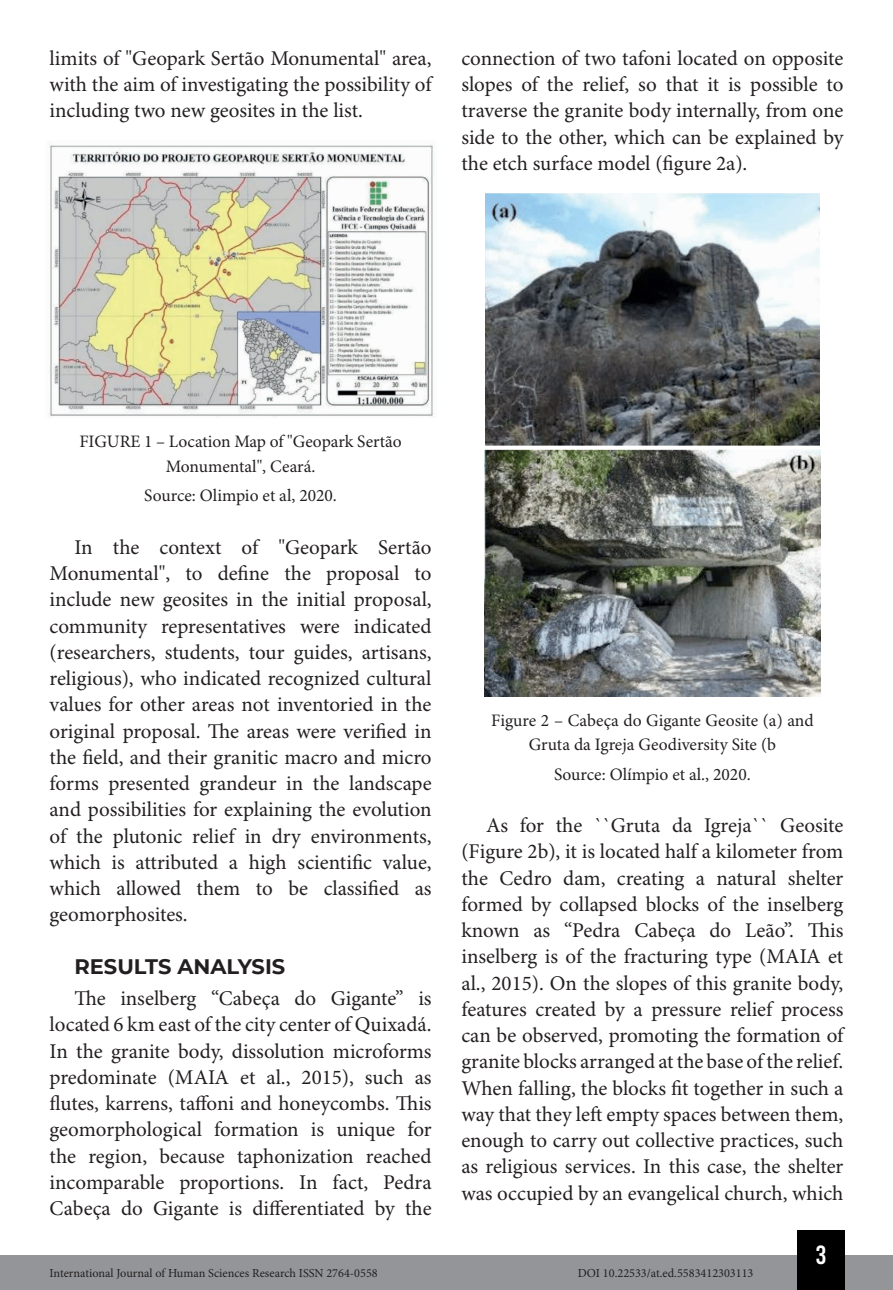
<style>
.page{position:relative;width:893px;height:1290px;background:#fff}
.page>*{position:absolute;margin:0;border:0;box-sizing:border-box;transform-origin:0 0}
.t1{font:26.25px "Bebas Kai";color:#fff}
.t2{font:21px/26.2px "Minion Pro";color:#231f20;text-align:justify}
.t3{font:700 21px "Montserrat";color:#231f20}
.t4{font:17.5px/24.5px "Minion Pro";color:#231f20;text-align:center}
.t5{font:12.25px "Minion Pro";color:#231f20}
</style>
<div class="page">
<div style="left:0;top:1255px;width:893px;height:35px;background:#939598"></div>
<div style="left:797px;top:1230px;width:48px;height:60px;background:#000"></div>
<img style="left:50px;top:145px;width:384px;height:273px">
<img style="left:486px;top:193px;width:333px;height:253px">
<img style="left:484px;top:449px;width:337px;height:247px">
<p class="t2" style="left:50px;top:46px;width:383px">limits of "Geopark Sertão Monumental" area, with the aim of investigating the possibility of including two new geosites in the list.</p>
<p class="t2" style="left:461px;top:46px;width:384px">connection of two tafoni located on opposite slopes of the relief, so that it is possible to traverse the granite body internally, from one side to the other, which can be explained by the etch surface model (figure 2a).</p>
<p class="t4" style="left:79px;top:430px;width:324px">FIGURE 1 – Location Map of "Geopark Sertão<br>Monumental", Ceará.</p>
<p class="t4" style="left:144px;top:484px;width:194px">Source: Olimpio et al, 2020.</p>
<p class="t2" style="left:50px;top:535px;width:384px;text-indent:25px">In the context of "Geopark Sertão Monumental", to define the proposal to include new geosites in the initial proposal, community representatives were indicated (researchers, students, tour guides, artisans, religious), who indicated recognized cultural values for other areas not inventoried in the original proposal. The areas were verified in the field, and their granitic macro and micro forms presented grandeur in the landscape and possibilities for explaining the evolution of the plutonic relief in dry environments, which is attributed a high scientific value, which allowed them to be classified as geomorphosites.</p>
<p class="t3" style="left:74px;top:951px;width:212px">RESULTS ANALYSIS</p>
<p class="t2" style="left:50px;top:986px;width:384px;text-indent:25px">The inselberg “Cabeça do Gigante” is located 6 km east of the city center of Quixadá.<br>In the granite body, dissolution microforms predominate (MAIA et al., 2015), such as flutes, karrens, taffoni and honeycombs. This geomorphological formation is unique for the region, because taphonization reached incomparable proportions. In fact, Pedra Cabeça do Gigante is differentiated by the</p>
<p class="t4" style="left:491px;top:708px;width:324px">Figure 2 – Cabeça do Gigante Geosite (a) and<br>Gruta da Igreja Geodiversity Site (b</p>
<p class="t4" style="left:554px;top:762px;width:198px">Source: Olímpio et al., 2020.</p>
<p class="t2" style="left:461px;top:813px;width:384px;text-indent:25px">As for the ``Gruta da Igreja`` Geosite (Figure 2b), it is located half a kilometer from the Cedro dam, creating a natural shelter formed by collapsed blocks of the inselberg known as “Pedra Cabeça do Leão”. This inselberg is of the fracturing type (MAIA et al., 2015). On the slopes of this granite body, features created by a pressure relief process can be observed, promoting the formation of granite blocks arranged at the base of the relief.<br>When falling, the blocks fit together in such a way that they left empty spaces between them, enough to carry out collective practices, such as religious services. In this case, the shelter was occupied by an evangelical church, which</p>
<p class="t1" style="left:816px;top:1241px;width:12px">3</p>
<p class="t5" style="left:50px;top:1266px;width:330px">International Journal of Human Sciences Research ISSN 2764-0558</p>
<p class="t5" style="left:578px;top:1266px;width:177px">DOI 10.22533/at.ed.5583412303113</p>
</div>
